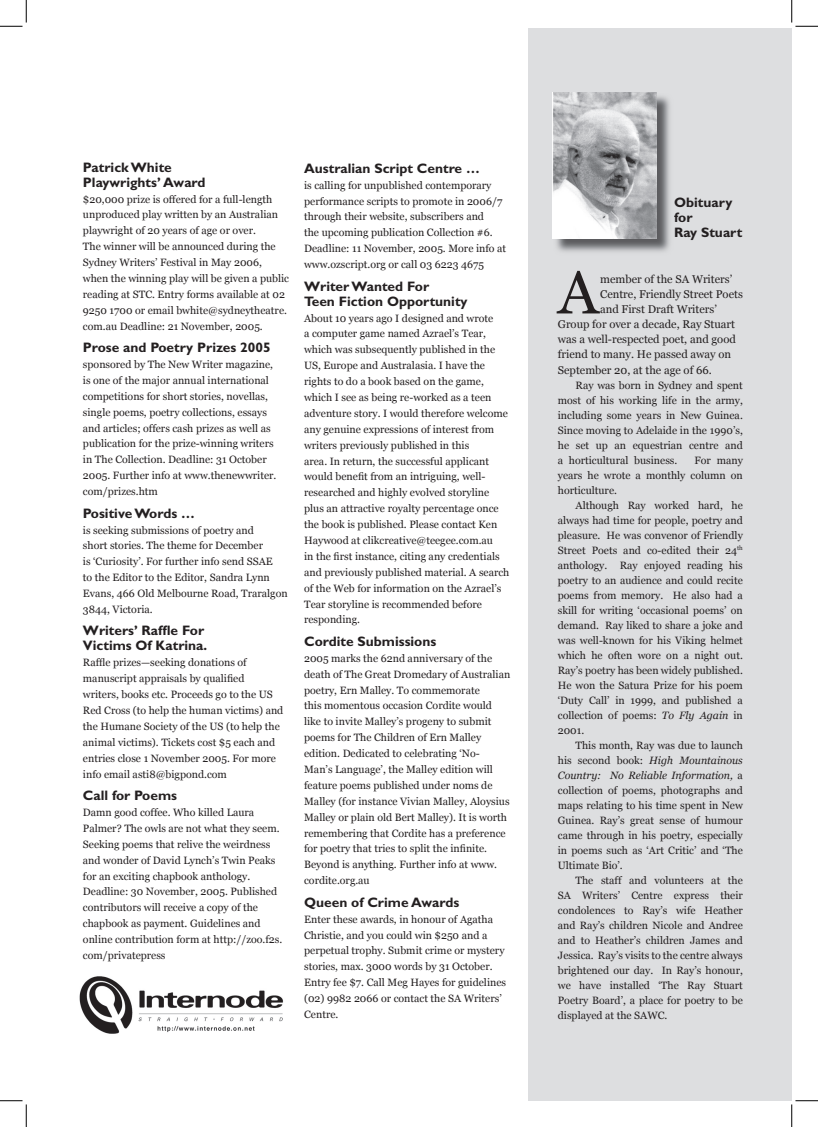
<style>
.page{position:relative;width:818px;height:1127px;background:#fff}
.page>*{position:absolute;margin:0;border:0;box-sizing:border-box;transform-origin:0 0}
.t1{font:60.62px "Georgia";color:#231f20}
.t2{font:700 13.75px/15px "Gill Sans";color:#231f20}
.t3{font:11.25px "Georgia";color:#231f20}
.t4{font:10.62px/15.9px "Georgia";color:#231f20}
.s1{font-style:italic}
</style>
<div class="page">
<div style="left:528px;top:29px;width:264px;height:1071px;background:#dddee0"></div>
<img style="left:79px;top:976px;width:205px;height:58px">
<img style="left:553px;top:93px;width:117px;height:159px">
<img style="left:553px;top:92px;width:103px;height:146px">
<svg style="left:0;top:0;width:27px;height:27px"></svg>
<svg style="left:0;top:1100px;width:27px;height:26px"></svg>
<svg style="left:791px;top:0;width:27px;height:27px"></svg>
<svg style="left:791px;top:1100px;width:27px;height:26px"></svg>
<p class="t2" style="left:83px;top:159px;width:124px">Patrick White<br>Playwrights’ Award</p>
<p class="t4" style="left:83px;top:191px;width:208px">$20,000 prize is offered for a full-length unproduced play written by an Australian playwright of 20 years of age or over.<br>The winner will be announced during the Sydney Writers’ Festival in May 2006, when the winning play will be given a public reading at STC. Entry forms available at 02<br>9250 1700 or email bwhite@sydneytheatre. com.au Deadline: 21 November, 2005.</p>
<p class="t2" style="left:83px;top:340px;width:189px">Prose and Poetry Prizes 2005</p>
<p class="t4" style="left:83px;top:356px;width:195px">sponsored by The New Writer magazine, is one of the major annual international competitions for short stories, novellas, single poems, poetry collections, essays and articles; offers cash prizes as well as publication for the prize-winning writers in The Collection. Deadline: 31 October 2005. Further info at www.thenewwriter. com/prizes.htm</p>
<p class="t2" style="left:83px;top:505px;width:113px">Positive Words …</p>
<p class="t4" style="left:83px;top:521px;width:206px">is seeking submissions of poetry and<br>short stories. The theme for December<br>is ‘Curiosity’. For further info send SSAE<br>to the Editor to the Editor, Sandra Lynn Evans, 466 Old Melbourne Road, Traralgon 3844, Victoria.</p>
<p class="t2" style="left:83px;top:623px;width:126px">Writers’ Raffle For<br>Victims Of Katrina.</p>
<p class="t4" style="left:83px;top:654px;width:202px">Raffle prizes—seeking donations of manuscript appraisals by qualified<br>writers, books etc. Proceeds go to the US Red Cross (to help the human victims) and the Humane Society of the US (to help the animal victims). Tickets cost $5 each and entries close 1 November 2005. For more info email asti8@bigpond.com</p>
<p class="t2" style="left:83px;top:787px;width:96px">Call for Poems</p>
<p class="t4" style="left:83px;top:804px;width:201px">Damn good coffee. Who killed Laura Palmer? The owls are not what they seem.<br>Seeking poems that relive the weirdness and wonder of David Lynch’s Twin Peaks for an exciting chapbook anthology.<br>Deadline: 30 November, 2005. Published contributors will receive a copy of the chapbook as payment. Guidelines and online contribution form at http://zoo.f2s. com/privatepress</p>
<p class="t2" style="left:304px;top:160px;width:177px">Australian Script Centre …</p>
<p class="t4" style="left:304px;top:177px;width:204px">is calling for unpublished contemporary performance scripts to promote in 2006/7 through their website, subscribers and<br>the upcoming publication Collection #6.<br>Deadline: 11 November, 2005. More info at www.ozscript.org or call 03 6223 4675</p>
<p class="t2" style="left:304px;top:278px;width:165px">Writer Wanted For<br>Teen Fiction Opportunity</p>
<p class="t4" style="left:304px;top:310px;width:207px">About 10 years ago I designed and wrote<br>a computer game named Azrael’s Tear, which was subsequently published in the US, Europe and Australasia. I have the rights to do a book based on the game, which I see as being re-worked as a teen adventure story. I would therefore welcome any genuine expressions of interest from writers previously published in this<br>area. In return, the successful applicant would benefit from an intriguing, well&shy;researched and highly evolved storyline plus an attractive royalty percentage once the book is published. Please contact Ken Haywood at clikcreative@teegee.com.au<br>in the first instance, citing any credentials and previously published material. A search of the Web for information on the Azrael’s Tear storyline is recommended before responding.</p>
<p class="t2" style="left:304px;top:633px;width:134px">Cordite Submissions</p>
<p class="t4" style="left:304px;top:650px;width:208px">2005 marks the 62nd anniversary of the death of The Great Dromedary of Australian poetry, Ern Malley. To commemorate<br>this momentous occasion Cordite would like to invite Malley’s progeny to submit poems for The Children of Ern Malley edition. Dedicated to celebrating ‘No-Man’s Language’, the Malley edition will feature poems published under noms de Malley (for instance Vivian Malley, Aloysius Malley or plain old Bert Malley). It is worth remembering that Cordite has a preference for poetry that tries to split the infinite.<br>Beyond is anything. Further info at www. cordite.org.au</p>
<p class="t2" style="left:304px;top:894px;width:157px">Queen of Crime Awards</p>
<p class="t4" style="left:304px;top:910px;width:203px">Enter these awards, in honour of Agatha Christie, and you could win $250 and a perpetual trophy. Submit crime or mystery stories, max. 3000 words by 31 October.<br>Entry fee $7. Call Meg Hayes for guidelines (02) 9982 2066 or contact the SA Writers’ Centre.</p>
<p class="t2" style="left:674px;top:194px;width:70px">Obituary for<br>Ray Stuart</p>
<h1 class="t1" style="left:558px;top:258px;width:42px">A</h1>
<p class="t3" style="left:600px;top:273px;width:134px">member of the SA Writers’</p>
<p class="t3" style="left:600px;top:288px;width:144px">Centre, Friendly Street Poets</p>
<p class="t3" style="left:600px;top:303px;width:118px">and First Draft Writers’</p>
<p class="t3" style="left:558px;top:318px;width:179px">Group for over a decade, Ray Stuart</p>
<p class="t3" style="left:558px;top:333px;width:179px">was a well-respected poet, and good</p>
<p class="t3" style="left:558px;top:348px;width:175px">friend to many. He passed away on</p>
<p class="t3" style="left:558px;top:363px;width:155px">September 20, at the age of 66.</p>
<p class="t4" style="left:558px;top:377px;width:187px;line-height:15px;text-align:justify;text-indent:18px">Ray was born in Sydney and spent most of his working life in the army, including some years in New Guinea.<br>Since moving to Adelaide in the 1990’s, he set up an equestrian centre and a horticultural business.</p>
<p class="t4" style="left:558px;top:452px;width:187px;line-height:15px;text-align:justify;text-indent:137px">For many years he wrote a monthly column on horticulture.</p>
<p class="t4" style="left:558px;top:497px;width:187px;line-height:15px;text-align:justify;text-indent:18px">Although Ray worked hard, he always had time for people, poetry and pleasure. He was convenor of Friendly Street Poets and co-edited their 24<sup>th </sup>anthology. Ray enjoyed reading his poetry to an audience and could recite poems from memory. He also had a skill for writing ‘occasional poems’ on demand. Ray liked to share a joke and was well-known for his Viking helmet which he often wore on a night out.<br>Ray’s poetry has been widely published.<br>He won the Satura Prize for his poem ‘Duty Call’ in 1999, and published a collection of poems: <span class="s1">To Fly Again</span> in 2001.</p>
<p class="t4" style="left:558px;top:737px;width:187px;line-height:15px;text-align:justify;text-indent:18px">This month, Ray was due to launch his second book: <span class="s1">High Mountainous Country: No Reliable Information,</span> a collection of poems, photographs and maps relating to his time spent in New Guinea. Ray’s great sense of humour came through in his poetry, especially in poems such as ‘Art Critic’ and ‘The Ultimate Bio’.</p>
<p class="t4" style="left:558px;top:872px;width:187px;line-height:15px;text-align:justify;text-indent:18px">The staff and volunteers at the SA Writers’ Centre express their condolences to Ray’s wife Heather and Ray’s children Nicole and Andree and to Heather’s children James and Jessica. Ray’s visits to the centre always brightened our day. In Ray’s honour, we have installed ‘The Ray Stuart Poetry Board’, a place for poetry to be displayed at the SAWC.</p>
</div>
